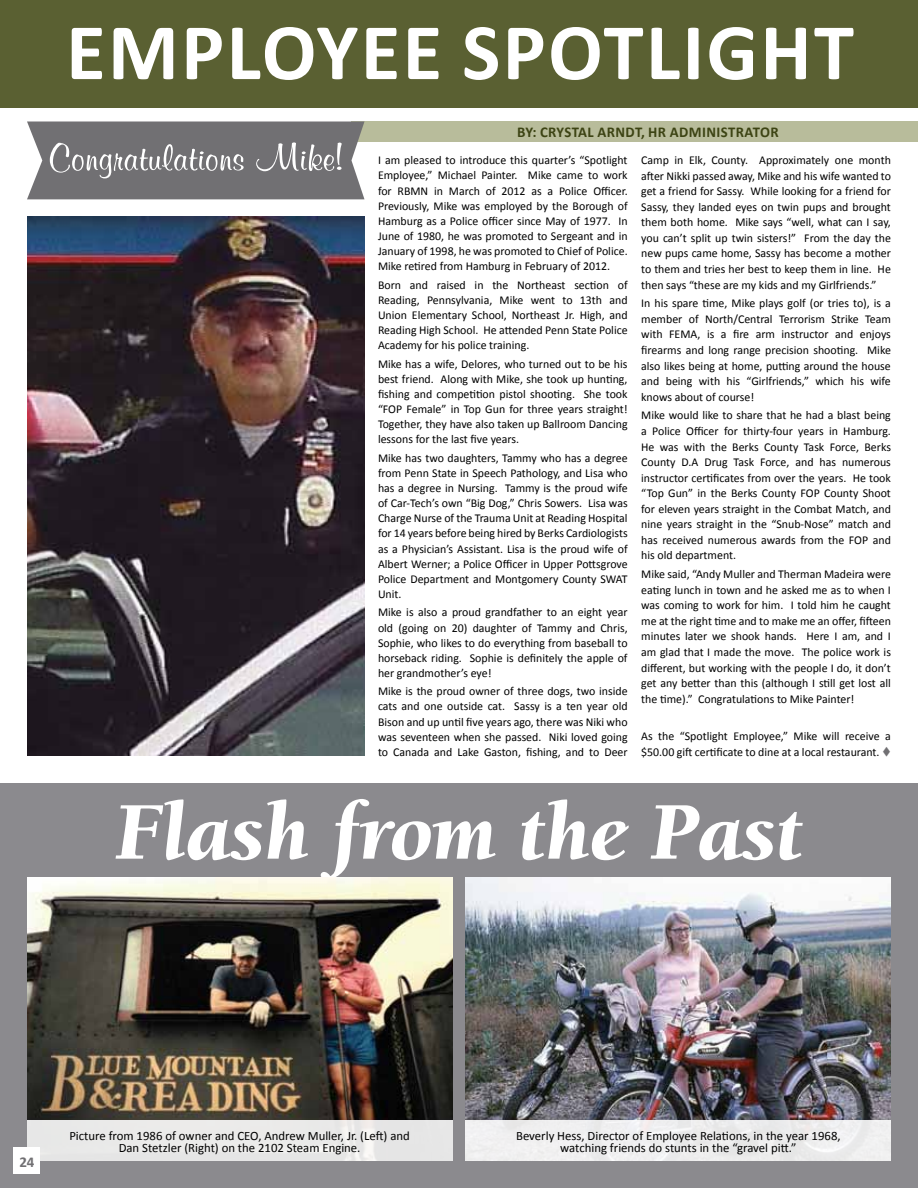
<style>
.page{position:relative;width:918px;height:1188px;background:#fff}
.page>*{position:absolute;margin:0;border:0;box-sizing:border-box;transform-origin:0 0}
.t1{font:italic 900 84px "Berkeley";color:#fff}
.t2{font:700 15px "Calibri";letter-spacing:.02em;color:#3d4414}
.t3{font:700 15px "Calibri";color:#717073}
.t4{font:12.75px/12px "Calibri";color:#000;text-align:center}
.t5{font:12px/15.1px "Calibri";color:#000;text-align:justify}
.s1{color:#717073}
</style>
<div class="page">
<div style="left:0;top:783px;width:918px;height:405px;background:#8b8a8e"></div>
<img style="left:27px;top:216px;width:337px;height:540px">
<div style="left:0;top:0;width:918px;height:108px;background:#5a6032"></div>
<svg style="left:72px;top:27px;width:782px;height:53px"></svg>
<div style="left:351px;top:122px;width:567px;height:20px;background:#b8bc9b"></div>
<svg style="left:27px;top:121px;width:337px;height:78px"></svg>
<img style="left:466px;top:878px;width:425px;height:242px">
<img style="left:27px;top:878px;width:425px;height:242px">
<div style="left:27px;top:1120px;width:425px;height:41px;background:#e9e9e8"></div>
<div style="left:466px;top:1120px;width:425px;height:41px;background:#eeeeef"></div>
<div style="left:14px;top:1148px;width:26px;height:26px;background:#fff"></div>
<p class="t2" style="left:517px;top:123px;width:162px">BY: CRYSTAL ARNDT, HR ADMINISTRATOR</p>
<p class="t5" style="left:378px;top:152px;width:251px">I am pleased to introduce this quarter’s “Spotlight Employee,” Michael Painter. Mike came to work for RBMN in March of 2012 as a Police Officer.<br>Previously, Mike was employed by the Borough of Hamburg as a Police officer since May of 1977. In June of 1980, he was promoted to Sergeant and in January of 1998, he was promoted to Chief of Police.<br>Mike retired from Hamburg in February of 2012.</p>
<p class="t5" style="left:378px;top:277px;width:251px">Born and raised in the Northeast section of Reading, Pennsylvania, Mike went to 13th and Union Elementary School, Northeast Jr. High, and Reading High School. He attended Penn State Police Academy for his police training.</p>
<p class="t5" style="left:378px;top:355px;width:251px">Mike has a wife, Delores, who turned out to be his best friend. Along with Mike, she took up hunting, fishing and competition pistol shooting. She took “FOP Female” in Top Gun for three years straight!<br>Together, they have also taken up Ballroom Dancing lessons for the last five years.</p>
<p class="t5" style="left:378px;top:450px;width:251px">Mike has two daughters, Tammy who has a degree from Penn State in Speech Pathology, and Lisa who has a degree in Nursing. Tammy is the proud wife of Car-Tech’s own “Big Dog,” Chris Sowers. Lisa was Charge Nurse of the Trauma Unit at Reading Hospital for 14 years before being hired by Berks Cardiologists as a Physician’s Assistant. Lisa is the proud wife of Albert Werner; a Police Officer in Upper Pottsgrove Police Department and Montgomery County SWAT Unit.</p>
<p class="t5" style="left:378px;top:604px;width:251px">Mike is also a proud grandfather to an eight year old (going on 20) daughter of Tammy and Chris, Sophie, who likes to do everything from baseball to horseback riding. Sophie is definitely the apple of her grandmother’s eye!</p>
<p class="t5" style="left:378px;top:683px;width:251px">Mike is the proud owner of three dogs, two inside cats and one outside cat. Sassy is a ten year old Bison and up until five years ago, there was Niki who was seventeen when she passed. Niki loved going to Canada and Lake Gaston, fishing, and to Deer</p>
<p class="t5" style="left:641px;top:152px;width:251px;line-height:15.6px">Camp in Elk, County. Approximately one month after Nikki passed away, Mike and his wife wanted to get a friend for Sassy. While looking for a friend for Sassy, they landed eyes on twin pups and brought them both home. Mike says “well, what can I say, you can’t split up twin sisters!” From the day the new pups came home, Sassy has become a mother to them and tries her best to keep them in line. He then says “these are my kids and my Girlfriends.”</p>
<p class="t5" style="left:641px;top:295px;width:251px;line-height:15.6px">In his spare time, Mike plays golf (or tries to), is a member of North/Central Terrorism Strike Team with FEMA, is a fire arm instructor and enjoys firearms and long range precision shooting. Mike also likes being at home, putting around the house and being with his “Girlfriends,” which his wife knows about of course!</p>
<p class="t5" style="left:641px;top:407px;width:251px;line-height:15.6px">Mike would like to share that he had a blast being a Police Officer for thirty-four years in Hamburg.<br>He was with the Berks County Task Force, Berks County D.A Drug Task Force, and has numerous instructor certificates from over the years. He took “Top Gun” in the Berks County FOP County Shoot for eleven years straight in the Combat Match, and nine years straight in the “Snub-Nose” match and has received numerous awards from the FOP and his old department.</p>
<p class="t5" style="left:641px;top:566px;width:251px;line-height:15.6px">Mike said, “Andy Muller and Therman Madeira were eating lunch in town and he asked me as to when I was coming to work for him. I told him he caught me at the right time and to make me an offer, fifteen minutes later we shook hands. Here I am, and I am glad that I made the move. The police work is different, but working with the people I do, it don’t get any better than this (although I still get lost all the time).” Congratulations to Mike Painter!</p>
<p class="t5" style="left:641px;top:728px;width:251px;line-height:15.6px">As the “Spotlight Employee,” Mike will receive a $50.00 gift certificate to dine at a local restaurant. <span class="s1">▼</span></p>
<h1 class="t1" style="left:115px;top:788px;width:689px">Flash from the Past</h1>
<p class="t3" style="left:19px;top:1152px;width:17px">24</p>
<p class="t4" style="left:69px;top:1129px;width:342px">Picture from 1986 of owner and CEO, Andrew Muller, Jr. (Left) and<br>Dan Stetzler (Right) on the 2102 Steam Engine.</p>
<p class="t4" style="left:516px;top:1129px;width:326px">Beverly Hess, Director of Employee Relations, in the year 1968, watching friends do stunts in the “gravel pitt.”</p>
</div>
